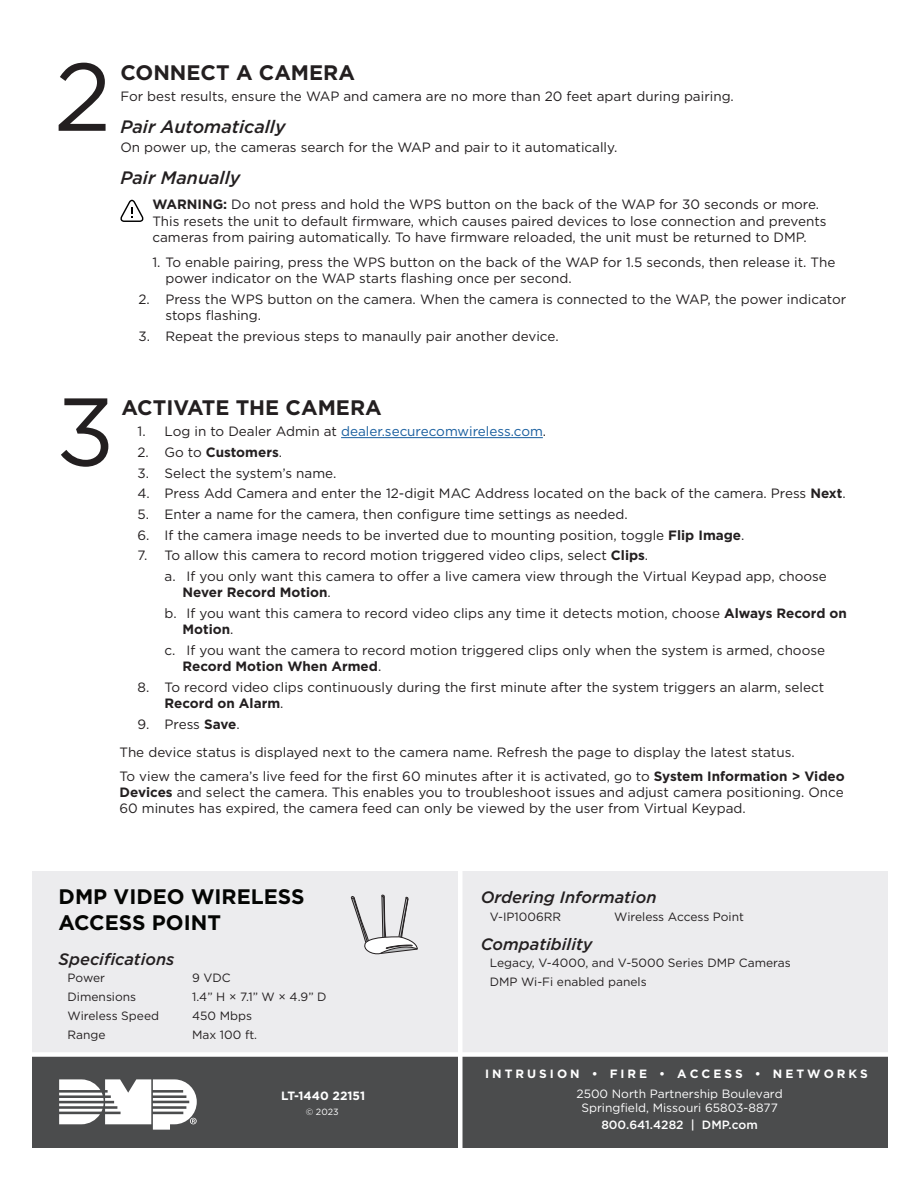
<style>
.page{position:relative;width:918px;height:1188px;background:#fff}
.page>*{position:absolute;margin:0;border:0;box-sizing:border-box;transform-origin:0 0}
.t1{font:96px "Gotham";color:#231f20}
.Heading_1{font:700 21px "Gotham";color:#231f20}
.t2{font:700 21px/25.2px "Gotham";color:#040503}
.Heading_2{font:italic 500 18px "Gotham";color:#231f20}
.t3{font:italic 500 16.5px "Gotham";color:#231f20}
.Body_text{font:13.5px/16.2px "Gotham";color:#231f20}
.t4{font:13.5px "Gotham";color:#175d9e}
.t5{font:700 13.5px "Gotham";color:#231f20}
.t6{font:12px/18.9px "Gotham";color:#231f20}
.t7{font:12px/14.4px "Gotham";color:#fff;text-align:center}
.t8{font:700 12px "Gotham";letter-spacing:.25em;color:#fff}
.t9{font:500 12px "Gotham";color:#fff}
.t10{font:700 12px "Gotham";color:#fff}
.t11{font:9px "Gotham";color:#fff}
.s1{font-weight:700}
.s2{color:#231f20}
.s3{font-weight:400}
</style>
<div class="page">
<div style="left:32px;top:1054px;width:855px;height:94px;background:#4b4c4d"></div>
<div style="left:32px;top:871px;width:855px;height:182px;background:#ececee"></div>
<svg style="left:351px;top:895px;width:67px;height:60px"></svg>
<div style="left:458px;top:842px;width:5px;height:346px;background:#fff"></div>
<div style="left:0;top:1052px;width:918px;height:5px;background:#fff"></div>
<svg style="left:59px;top:1079px;width:138px;height:51px"></svg>
<svg style="left:120px;top:200px;width:23px;height:22px"></svg>
<hr style="left:341px;top:437px;width:202px;height:1px;background:#175d9e">
<p class="t1" style="left:54px;top:35px;width:59px">2</p>
<p class="Heading_1" style="left:120px;top:58px;width:236px">CONNECT A CAMERA</p>
<p class="Body_text" style="left:120px;top:88px;width:615px">For best results, ensure the WAP and camera are no more than 20 feet apart during pairing.</p>
<p class="Heading_2" style="left:120px;top:115px;width:167px">Pair Automatically</p>
<p class="Body_text" style="left:120px;top:139px;width:498px">On power up, the cameras search for the WAP and pair to it automatically.</p>
<p class="Heading_2" style="left:120px;top:166px;width:122px">Pair Manually</p>
<p class="Body_text" style="left:152px;top:196px;width:676px"><span class="s1">WARNING:</span> Do not press and hold the WPS button on the back of the WAP for 30 seconds or more.<br>This resets the unit to default firmware, which causes paired devices to lose connection and prevents cameras from pairing automatically. To have firmware reloaded, the unit must be returned to DMP.</p>
<p class="Body_text" style="left:165px;top:254px;width:671px;text-indent:-13px">1. To enable pairing, press the WPS button on the back of the WAP for 1.5 seconds, then release it. The power indicator on the WAP starts flashing once per second.</p>
<p class="Body_text" style="left:165px;top:291px;width:682px;text-indent:-27px">2. Press the WPS button on the camera. When the camera is connected to the WAP, the power indicator stops flashing.</p>
<p class="Body_text" style="left:138px;top:328px;width:422px">3. Repeat the previous steps to manaully pair another device.</p>
<p class="t1" style="left:56px;top:370px;width:60px">3</p>
<p class="Heading_1" style="left:122px;top:394px;width:262px">ACTIVATE THE CAMERA</p>
<p class="t4" style="left:138px;top:423px;width:410px"><span class="s2">1. Log in to Dealer Admin at</span> dealer.securecomwireless.com<span class="s2">.</span></p>
<p class="t5" style="left:138px;top:443px;width:146px"><span class="s3">2. Go to</span> Customers<span class="s3">.</span></p>
<p class="Body_text" style="left:138px;top:465px;width:200px">3. Select the system’s name.</p>
<p class="Body_text" style="left:138px;top:485px;width:710px">4. Press Add Camera and enter the 12-digit MAC Address located on the back of the camera. Press <span class="s1">Next</span>.</p>
<p class="Body_text" style="left:138px;top:506px;width:492px">5. Enter a name for the camera, then configure time settings as needed.</p>
<p class="Body_text" style="left:138px;top:527px;width:609px">6. If the camera image needs to be inverted due to mounting position, toggle <span class="s1">Flip Image</span>.</p>
<p class="Body_text" style="left:138px;top:547px;width:512px">7. To allow this camera to record motion triggered video clips, select <span class="s1">Clips</span>.</p>
<p class="Body_text" style="left:183px;top:568px;width:646px;text-indent:-18px">a. If you only want this camera to offer a live camera view through the Virtual Keypad app, choose<br><span class="s1">Never Record Motion</span>.</p>
<p class="Body_text" style="left:183px;top:605px;width:666px;text-indent:-18px">b. If you want this camera to record video clips any time it detects motion, choose <span class="s1">Always Record on<br>Motion</span>.</p>
<p class="Body_text" style="left:183px;top:642px;width:644px;text-indent:-18px">c. If you want the camera to record motion triggered clips only when the system is armed, choose<br><span class="s1">Record Motion When Armed</span>.</p>
<p class="Body_text" style="left:165px;top:679px;width:661px;text-indent:-27px">8. To record video clips continuously during the first minute after the system triggers an alarm, select<br><span class="s1">Record on Alarm</span>.</p>
<p class="Body_text" style="left:138px;top:716px;width:104px">9. Press <span class="s1">Save</span>.</p>
<p class="Body_text" style="left:120px;top:744px;width:677px">The device status is displayed next to the camera name. Refresh the page to display the latest status.</p>
<p class="Body_text" style="left:120px;top:768px;width:727px;text-align:justify">To view the camera’s live feed for the first 60 minutes after it is activated, go to <span class="s1">System Information &gt; Video Devices</span> and select the camera. This enables you to troubleshoot issues and adjust camera positioning. Once 60 minutes has expired, the camera feed can only be viewed by the user from Virtual Keypad.</p>
<h2 class="t2" style="left:59px;top:884px;width:248px">DMP VIDEO WIRELESS<br>ACCESS POINT</h2>
<p class="t3" style="left:59px;top:948px;width:117px">Specifications</p>
<p class="t6" style="left:68px;top:968px;width:39px">Power</p>
<p class="t6" style="left:192px;top:968px;width:40px">9 VDC</p>
<p class="t6" style="left:68px;top:987px;width:70px">Dimensions</p>
<p class="t6" style="left:192px;top:987px;width:136px">1.4” H × 7.1” W × 4.9” D</p>
<p class="t6" style="left:68px;top:1006px;width:93px">Wireless Speed</p>
<p class="t6" style="left:192px;top:1006px;width:61px">450 Mbps</p>
<p class="t6" style="left:68px;top:1025px;width:40px">Range</p>
<p class="t6" style="left:192px;top:1025px;width:67px">Max 100 ft.</p>
<p class="t10" style="left:281px;top:1088px;width:86px">LT-1440 22151</p>
<p class="t11" style="left:306px;top:1106px;width:34px">© 2023</p>
<p class="t3" style="left:481px;top:887px;width:177px">Ordering Information</p>
<p class="t6" style="left:490px;top:907px;width:73px">V-IP1006RR</p>
<p class="t6" style="left:614px;top:907px;width:131px">Wireless Access Point</p>
<p class="t3" style="left:481px;top:933px;width:113px">Compatibility</p>
<p class="t6" style="left:490px;top:953px;width:302px">Legacy, V-4000, and V-5000 Series DMP Cameras<br>DMP Wi-Fi enabled panels</p>
<p class="t8" style="left:485px;top:1066px;width:384px">INTRUSION • FIRE • ACCESS • NETWORKS</p>
<p class="t7" style="left:577px;top:1086px;width:208px">2500 North Partnership Boulevard<br>Springfield, Missouri 65803-8877</p>
<p class="t9" style="left:601px;top:1117px;width:158px">800.641.4282 | DMP.com</p>
</div>
